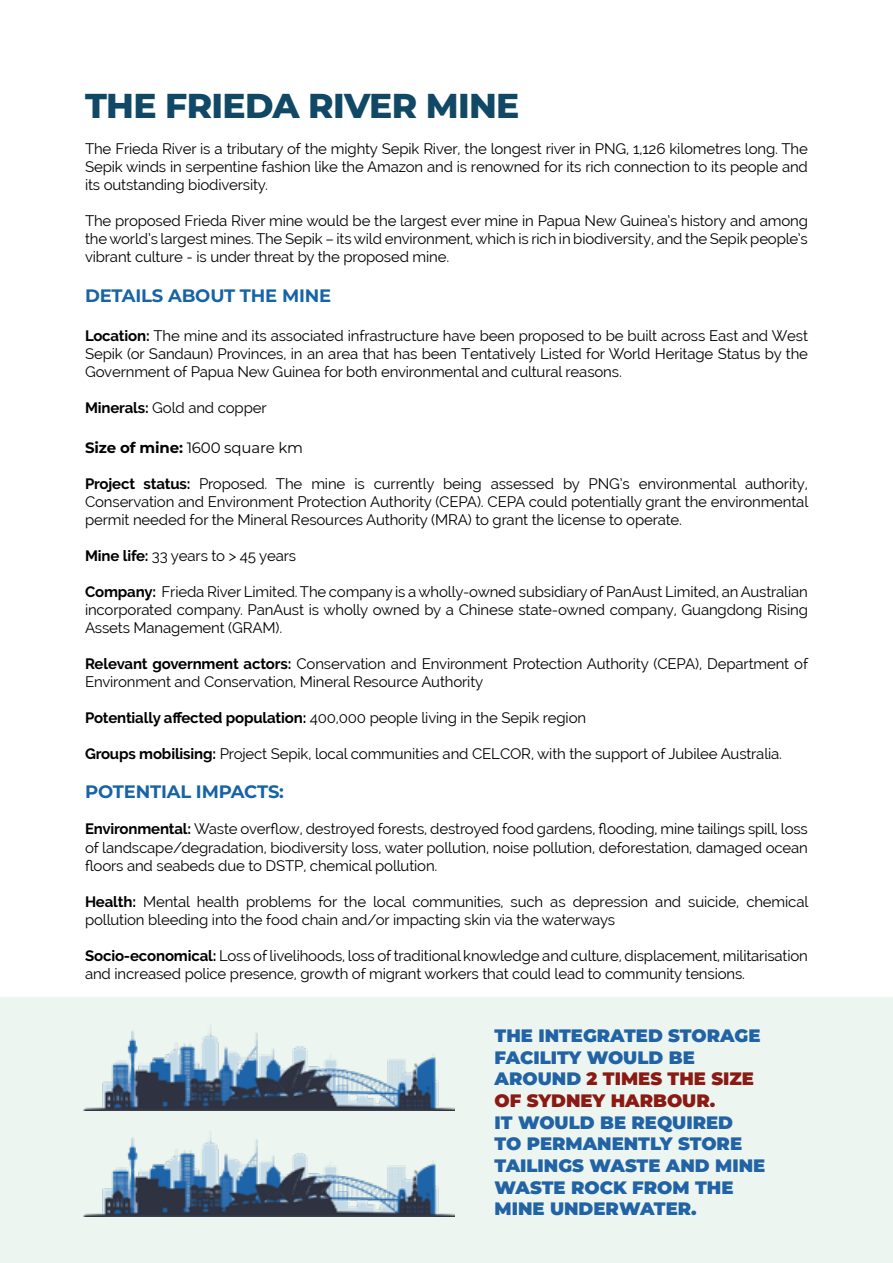
<style>
.page{position:relative;width:893px;height:1263px;background:#fff}
.page>*{position:absolute;margin:0;border:0;box-sizing:border-box;transform-origin:0 0}
.t1{font:800 34.5px "Montserrat";letter-spacing:-.02em;color:#104865}
.t2{font:900 18px/21.6px "Montserrat";color:#2163a4}
.t3{font:700 18px "Montserrat";letter-spacing:-.01em;color:#1763a7}
.t4{font:15px/18px "Raleway";letter-spacing:-.01em;color:#000;text-align:justify}
.t5{font:15px "Montserrat";letter-spacing:-.01em;color:#020203}
.s1{font-weight:700}
.s2{color:#8b1914}
</style>
<div class="page">
<div style="left:0;top:997px;width:893px;height:266px;background:#ecf5ef"></div>
<img style="left:84px;top:1136px;width:370px;height:80px">
<img style="left:84px;top:1030px;width:370px;height:80px">
<h1 class="t1" style="left:85px;top:81px;width:436px">THE FRIEDA RIVER MINE</h1>
<p class="t4" style="left:85px;top:140px;width:724px">The Frieda River is a tributary of the mighty Sepik River, the longest river in PNG, 1,126 kilometres long. The Sepik winds in serpentine fashion like the Amazon and is renowned for its rich connection to its people and its outstanding biodiversity.</p>
<p class="t4" style="left:85px;top:212px;width:724px">The proposed Frieda River mine would be the largest ever mine in Papua New Guinea’s history and among the world’s largest mines. The Sepik – its wild environment, which is rich in biodiversity, and the Sepik people’s vibrant culture - is under threat by the proposed mine.</p>
<p class="t3" style="left:85px;top:282px;width:248px">DETAILS ABOUT THE MINE</p>
<p class="t4" style="left:85px;top:327px;width:724px"><span class="s1">Location:</span> The mine and its associated infrastructure have been proposed to be built across East and West Sepik (or Sandaun) Provinces, in an area that has been Tentatively Listed for World Heritage Status by the Government of Papua New Guinea for both environmental and cultural reasons.</p>
<p class="t4" style="left:85px;top:399px;width:183px"><span class="s1">Minerals:</span> Gold and copper</p>
<p class="t5" style="left:85px;top:437px;width:220px"><span class="s1">Size of mine:</span> 1600 square km</p>
<p class="t4" style="left:85px;top:474px;width:725px"><span class="s1">Project status:</span> Proposed. The mine is currently being assessed by PNG’s environmental authority, Conservation and Environment Protection Authority (CEPA). CEPA could potentially grant the environmental permit needed for the Mineral Resources Authority (MRA) to grant the license to operate.</p>
<p class="t4" style="left:85px;top:546px;width:213px"><span class="s1">Mine life:</span> 33 years to &gt; 45 years</p>
<p class="t4" style="left:85px;top:582px;width:724px"><span class="s1">Company:</span> Frieda River Limited. The company is a wholly-owned subsidiary of PanAust Limited, an Australian incorporated company. PanAust is wholly owned by a Chinese state-owned company, Guangdong Rising Assets Management (GRAM).</p>
<p class="t4" style="left:85px;top:654px;width:725px"><span class="s1">Relevant government actors:</span> Conservation and Environment Protection Authority (CEPA), Department of<br>Environment and Conservation, Mineral Resource Authority</p>
<p class="t4" style="left:85px;top:708px;width:503px"><span class="s1">Potentially affected population:</span> 400,000 people living in the Sepik region</p>
<p class="t4" style="left:85px;top:744px;width:699px"><span class="s1">Groups mobilising:</span> Project Sepik, local communities and CELCOR, with the support of Jubilee Australia.</p>
<p class="t3" style="left:85px;top:779px;width:200px">POTENTIAL IMPACTS:</p>
<p class="t4" style="left:85px;top:820px;width:724px"><span class="s1">Environmental:</span> Waste overflow, destroyed forests, destroyed food gardens, flooding, mine tailings spill, loss of landscape/degradation, biodiversity loss, water pollution, noise pollution, deforestation, damaged ocean floors and seabeds due to DSTP, chemical pollution.</p>
<p class="t4" style="left:85px;top:892px;width:725px"><span class="s1">Health:</span> Mental health problems for the local communities, such as depression and suicide, chemical pollution bleeding into the food chain and/or impacting skin via the waterways</p>
<p class="t4" style="left:85px;top:946px;width:724px"><span class="s1">Socio-economical:</span> Loss of livelihoods, loss of traditional knowledge and culture, displacement, militarisation and increased police presence, growth of migrant workers that could lead to community tensions.</p>
<p class="t2" style="left:495px;top:1024px;width:267px">THE INTEGRATED STORAGE<br>FACILITY WOULD BE<br>AROUND <span class="s2">2 TIMES THE SIZE<br>OF SYDNEY HARBOUR.</span></p>
<p class="t2" style="left:495px;top:1110px;width:272px">IT WOULD BE REQUIRED<br>TO PERMANENTLY STORE<br>TAILINGS WASTE AND MINE<br>WASTE ROCK FROM THE<br>MINE UNDERWATER.</p>
</div>
